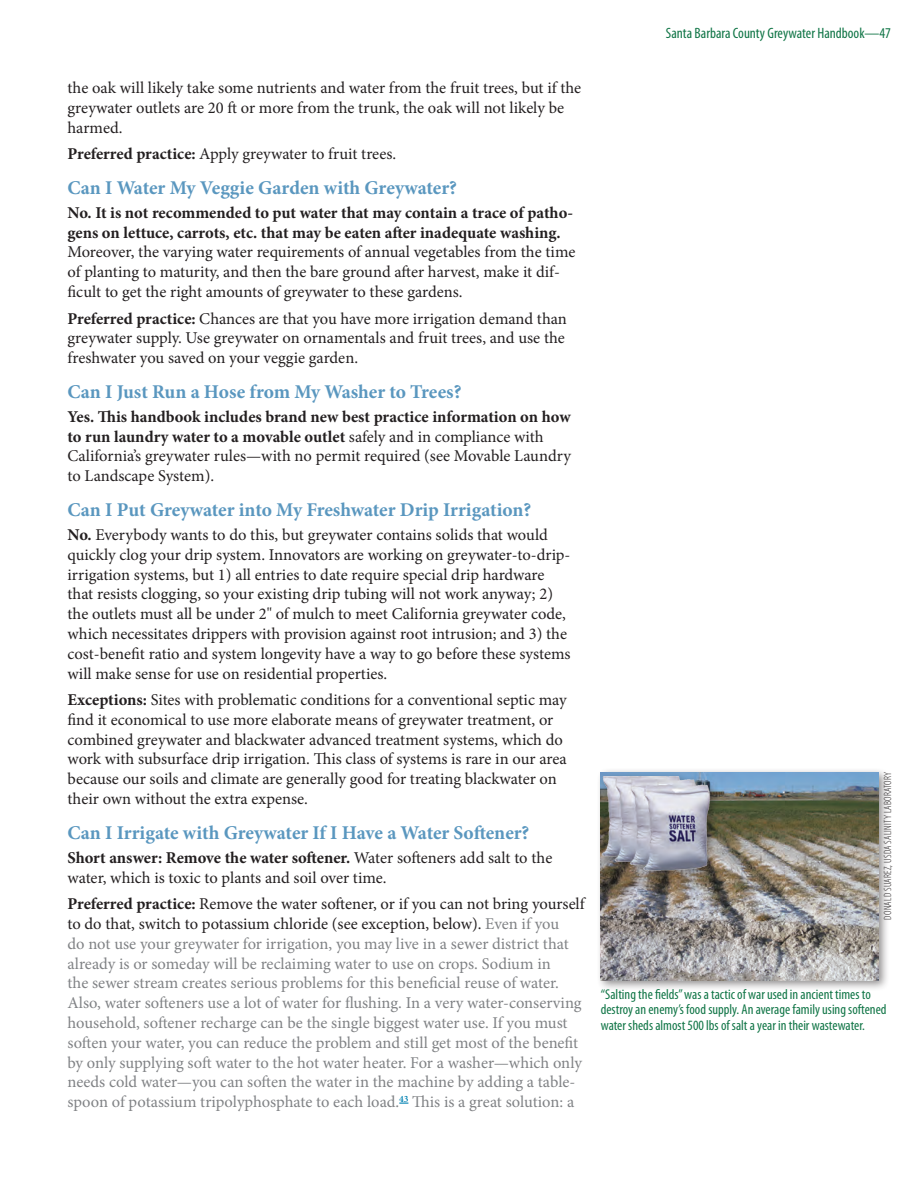
<style>
.page{position:relative;width:918px;height:1188px;background:#fff}
.page>*{position:absolute;margin:0;border:0;box-sizing:border-box;transform-origin:0 0}
.Heading_3{font:700 19.5px "Minion Pro";letter-spacing:-.005em;color:#5a97bf}
.t1{font:16.5px/19.8px "Minion Pro";color:#231f20}
.t2{font:16.5px/19.8px "Minion Pro";letter-spacing:-.005em;color:#808285}
.t3{font:condensed 15px "Myriad Pro";color:#107546}
.imgtext{font:condensed 14.25px/15.5px "Myriad Pro";color:#107546}
.imgcredit{font:300 condensed 10.5px "Myriad Pro";letter-spacing:.02em;color:#231f20}
.s1{font-weight:700}
.s2{font-weight:700;color:#231f20}
.s3{color:#231f20}
</style>
<div class="page">
<div style="left:596px;top:767px;width:293px;height:225px;background:#231f20;opacity:.5"></div>
<img style="left:601px;top:772px;width:277px;height:208px">
<div style="left:598px;top:772px;width:122px;height:109px;background:#231f20;opacity:.5"></div>
<img style="left:596px;top:777px;width:118px;height:97px">
<p class="t3" style="left:666px;top:24px;width:227px">Santa Barbara County Greywater Handbook—47</p>
<p class="t1" style="left:68px;top:78px;width:515px">the oak will likely take some nutrients and water from the fruit trees, but if the greywater outlets are 20 ft or more from the trunk, the oak will not likely be harmed.</p>
<p class="t1" style="left:68px;top:144px;width:330px"><span class="s1">Preferred practice:</span> Apply greywater to fruit trees.</p>
<p class="Heading_3" style="left:68px;top:174px;width:391px">Can I Water My Veggie Garden with Greywater?</p>
<p class="t1" style="left:68px;top:203px;width:509px"><span class="s1">No. It is not recommended to put water that may contain a trace of patho&shy;gens on lettuce, carrots, etc. that may be eaten after inadequate washing.<br></span>Moreover, the varying water requirements of annual vegetables from the time of planting to maturity, and then the bare ground after harvest, make it dif&shy;ficult to get the right amounts of greywater to these gardens.</p>
<p class="t1" style="left:68px;top:308px;width:501px"><span class="s1">Preferred practice:</span> Chances are that you have more irrigation demand than greywater supply. Use greywater on ornamentals and fruit trees, and use the freshwater you saved on your veggie garden.</p>
<p class="Heading_3" style="left:68px;top:378px;width:396px">Can I Just Run a Hose from My Washer to Trees?</p>
<p class="t1" style="left:68px;top:407px;width:505px"><span class="s1">Yes. This handbook includes brand new best practice information on how to run laundry water to a movable outlet</span> safely and in compliance with California’s greywater rules—with no permit required (see Movable Laundry to Landscape System).</p>
<p class="Heading_3" style="left:68px;top:496px;width:465px">Can I Put Greywater into My Freshwater Drip Irrigation?</p>
<p class="t1" style="left:68px;top:525px;width:504px"><span class="s1">No.</span> Everybody wants to do this, but greywater contains solids that would quickly clog your drip system. Innovators are working on greywater-to-drip&shy;irrigation systems, but 1) all entries to date require special drip hardware that resists clogging, so your existing drip tubing will not work anyway; 2) the outlets must all be under 2" of mulch to meet California greywater code, which necessitates drippers with provision against root intrusion; and 3) the cost-benefit ratio and system longevity have a way to go before these systems will make sense for use on residential properties.</p>
<p class="t1" style="left:68px;top:690px;width:501px"><span class="s1">Exceptions:</span> Sites with problematic conditions for a conventional septic may find it economical to use more elaborate means of greywater treatment, or combined greywater and blackwater advanced treatment systems, which do work with subsurface drip irrigation. This class of systems is rare in our area because our soils and climate are generally good for treating blackwater on their own without the extra expense.</p>
<p class="Heading_3" style="left:68px;top:819px;width:463px">Can I Irrigate with Greywater If I Have a Water Softener?</p>
<p class="t1" style="left:68px;top:848px;width:486px"><span class="s1">Short answer: Remove the water softener.</span> Water softeners add salt to the water, which is toxic to plants and soil over time.</p>
<p class="t2" style="left:68px;top:894px;width:519px"><span class="s2">Preferred practice:</span> <span class="s3">Remove the water softener, or if you can not bring yourself to do that, switch to potassium chloride (see exception, below).</span> Even if you<br>do not use your greywater for irrigation, you may live in a sewer district that already is or someday will be reclaiming water to use on crops. Sodium in<br>the sewer stream creates serious problems for this beneficial reuse of water.<br>Also, water softeners use a lot of water for flushing. In a very water-conserving household, softener recharge can be the single biggest water use. If you must soften your water, you can reduce the problem and still get most of the benefit by only supplying soft water to the hot water heater. For a washer—which only needs cold water—you can soften the water in the machine by adding a table&shy;spoon of potassium tripolyphosphate to each load.<sup>43</sup> This is a great solution: a</p>
<p class="imgcredit" style="left:882px;top:920px;width:149px;rotate:-90deg">DONALD SUAREZ, USDA SALINITY LABORATORY</p>
<p class="imgtext" style="left:601px;top:986px;width:287px">“Salting the fields” was a tactic of war used in ancient times to destroy an enemy’s food supply. An average family using softened water sheds almost 500 lbs of salt a year in their wastewater.</p>
</div>
